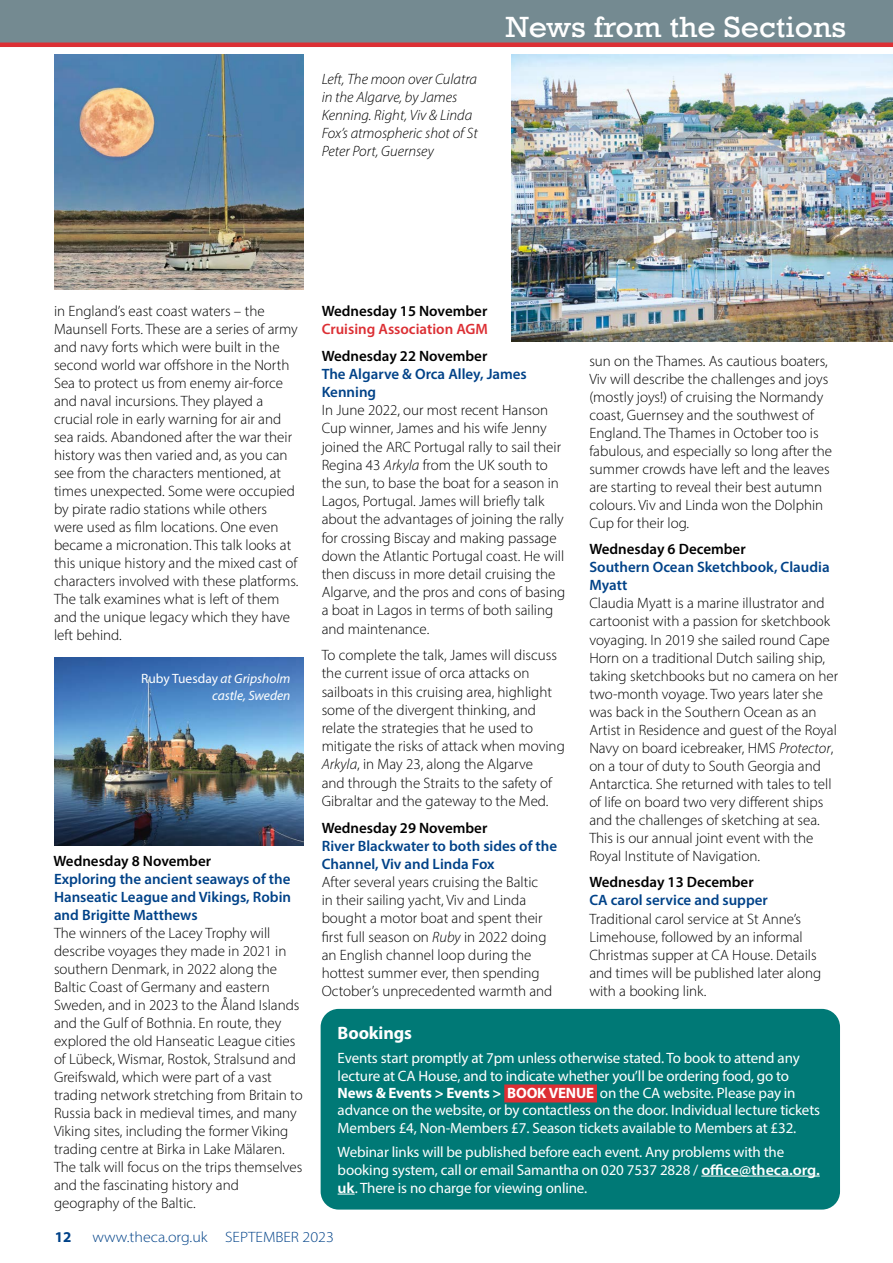
<style>
.page{position:relative;width:893px;height:1263px;background:#fff}
.page>*{position:absolute;margin:0;border:0;box-sizing:border-box;transform-origin:0 0}
.t1{font:30px "Rockwell";color:#fff;scale:1.07 1}
.t2{font:700 18px "Myriad Pro";letter-spacing:-.01em;color:#fff}
.t3{font:300 15px/18px "Myriad Pro";color:#000}
.t4{font:15px/17.4px "Myriad Pro";letter-spacing:-.01em;color:#fff}
.t5{font:600 15px/18px "Myriad Pro";color:#004288}
.t6{font:600 15px "Myriad Pro";color:#000}
.t7{font:italic 300 15px/18px "Myriad Pro";color:#000}
.t8{font:300 15px "Myriad Pro";color:#004288;scale:1.07 1}
.t9{font:600 15px "Myriad Pro";color:#dc2f34}
.t10{font:700 15px "Myriad Pro";color:#004288}
.t11{font:italic 13.5px/16.2px "Myriad Pro";color:#fff;text-align:right}
.s1{font-style:normal}
.s2{font-style:italic}
.s3{font-weight:700}
.s4{font-weight:600}
</style>
<div class="page">
<div style="left:0;top:0;width:893px;height:43px;background:#748a91"></div>
<hr style="left:0;top:43px;width:893px;height:4px;background:#dc2f34">
<img style="left:54px;top:658px;width:250px;height:187px">
<div style="left:321px;top:1009px;width:519px;height:200px;background:#007976;border-radius:18px"></div>
<div style="left:504px;top:1084px;width:93px;height:18px;background:#dc2f34"></div>
<hr style="left:701px;top:1176px;width:119px;height:1px;background:#fff">
<svg style="left:338px;top:1194px;width:17px;height:1px"></svg>
<img style="left:54px;top:54px;width:250px;height:236px">
<img style="left:511px;top:54px;width:382px;height:287px">
<p class="t7" style="left:322px;top:70px;width:158px">Left, The moon over Culatra in the Algarve, by James<br>Kenning. Right, Viv &amp; Linda<br>Fox’s atmospheric shot of St<br>Peter Port, Guernsey</p>
<h1 class="t1" style="left:506px;top:9px;width:319px">News from the Sections</h1>
<p class="t3" style="left:54px;top:301px;width:246px">in England’s east coast waters – the Maunsell Forts. These are a series of army and navy forts which were built in the second world war offshore in the North Sea to protect us from enemy air-force and naval incursions. They played a crucial role in early warning for air and sea raids. Abandoned after the war their history was then varied and, as you can see from the characters mentioned, at times unexpected. Some were occupied by pirate radio stations while others were used as film locations. One even became a micronation. This talk looks at this unique history and the mixed cast of characters involved with these platforms.<br>The talk examines what is left of them and the unique legacy which they have left behind.</p>
<p class="t11" style="left:141px;top:670px;width:151px"><span class="s1">Ruby Tuesday</span> at Gripsholm castle, Sweden</p>
<p class="t6" style="left:53px;top:852px;width:159px">Wednesday 8 November</p>
<p class="t5" style="left:54px;top:870px;width:239px;text-align:justify">Exploring the ancient seaways of the Hanseatic League and Vikings, Robin and Brigitte Matthews</p>
<p class="t3" style="left:54px;top:924px;width:250px">The winners of the Lacey Trophy will describe voyages they made in 2021 in southern Denmark, in 2022 along the Baltic Coast of Germany and eastern Sweden, and in 2023 to the Åland Islands and the Gulf of Bothnia. En route, they explored the old Hanseatic League cities of Lübeck, Wismar, Rostok, Stralsund and Greifswald, which were part of a vast trading network stretching from Britain to Russia back in medieval times, and many Viking sites, including the former Viking trading centre at Birka in Lake Mälaren.<br>The talk will focus on the trips themselves and the fascinating history and geography of the Baltic.</p>
<p class="t6" style="left:322px;top:301px;width:167px">Wednesday 15 November</p>
<p class="t9" style="left:322px;top:319px;width:168px">Cruising Association AGM</p>
<p class="t6" style="left:322px;top:346px;width:167px">Wednesday 22 November</p>
<p class="t5" style="left:322px;top:364px;width:207px">The Algarve &amp; Orca Alley, James<br>Kenning</p>
<p class="t3" style="left:322px;top:401px;width:245px">In June 2022, our most recent Hanson Cup winner, James and his wife Jenny joined the ARC Portugal rally to sail their Regina 43 <span class="s2">Arkyla</span> from the UK south to the sun, to base the boat for a season in Lagos, Portugal. James will briefly talk about the advantages of joining the rally for crossing Biscay and making passage down the Atlantic Portugal coast. He will then discuss in more detail cruising the Algarve, and the pros and cons of basing a boat in Lagos in terms of both sailing and maintenance.</p>
<p class="t3" style="left:322px;top:646px;width:245px">To complete the talk, James will discuss the current issue of orca attacks on sailboats in this cruising area, highlight some of the divergent thinking, and relate the strategies that he used to mitigate the risks of attack when moving <span class="s2">Arkyla</span>, in May 23, along the Algarve<br>and through the Straits to the safety of Gibraltar and the gateway to the Med.</p>
<p class="t6" style="left:322px;top:818px;width:167px">Wednesday 29 November</p>
<p class="t5" style="left:322px;top:836px;width:237px">River Blackwater to both sides of the<br>Channel, Viv and Linda Fox</p>
<p class="t3" style="left:322px;top:873px;width:232px">After several years cruising the Baltic in their sailing yacht, Viv and Linda bought a motor boat and spent their first full season on <span class="s2">Ruby</span> in 2022 doing an English channel loop during the hottest summer ever, then spending October’s unprecedented warmth and</p>
<p class="t3" style="left:589px;top:351px;width:244px">sun on the Thames. As cautious boaters, Viv will describe the challenges and joys (mostly joys!) of cruising the Normandy coast, Guernsey and the southwest of England. The Thames in October too is fabulous, and especially so long after the summer crowds have left and the leaves are starting to reveal their best autumn colours. Viv and Linda won the Dolphin Cup for their log.</p>
<p class="t6" style="left:589px;top:540px;width:158px">Wednesday 6 December</p>
<p class="t5" style="left:589px;top:558px;width:242px">Southern Ocean Sketchbook, Claudia<br>Myatt</p>
<p class="t3" style="left:589px;top:594px;width:250px">Claudia Myatt is a marine illustrator and cartoonist with a passion for sketchbook voyaging. In 2019 she sailed round Cape Horn on a traditional Dutch sailing ship, taking sketchbooks but no camera on her two-month voyage. Two years later she was back in the Southern Ocean as an Artist in Residence and guest of the Royal Navy on board icebreaker, HMS <span class="s2">Protector</span>, on a tour of duty to South Georgia and Antarctica. She returned with tales to tell of life on board two very different ships and the challenges of sketching at sea.<br>This is our annual joint event with the Royal Institute of Navigation.</p>
<p class="t6" style="left:589px;top:873px;width:166px">Wednesday 13 December</p>
<p class="t5" style="left:589px;top:891px;width:180px">CA carol service and supper</p>
<p class="t3" style="left:589px;top:909px;width:233px">Traditional carol service at St Anne’s Limehouse, followed by an informal Christmas supper at CA House. Details and times will be published later along with a booking link.</p>
<p class="t2" style="left:338px;top:1021px;width:76px">Bookings</p>
<p class="t4" style="left:338px;top:1049px;width:484px">Events start promptly at 7pm unless otherwise stated. To book to attend any lecture at CA House, and to indicate whether you’ll be ordering food, go to <span class="s3">News &amp; Events &gt; Events &gt; BOOK VENUE</span> on the CA website. Please pay in advance on the website, or by contactless on the door. Individual lecture tickets Members £4, Non-Members £7. Season tickets available to Members at £32.</p>
<p class="t4" style="left:338px;top:1142px;width:484px;line-height:18px">Webinar links will be published before each event. Any problems with the booking system, call or email Samantha on 020 7537 2828 / <span class="s4">office@theca.org. uk</span>. There is no charge for viewing online.</p>
<p class="t10" style="left:55px;top:1227px;width:18px">12</p>
<p class="t8" style="left:92px;top:1227px;width:227px">www.theca.org.uk SEPTEMBER 2023</p>
</div>
